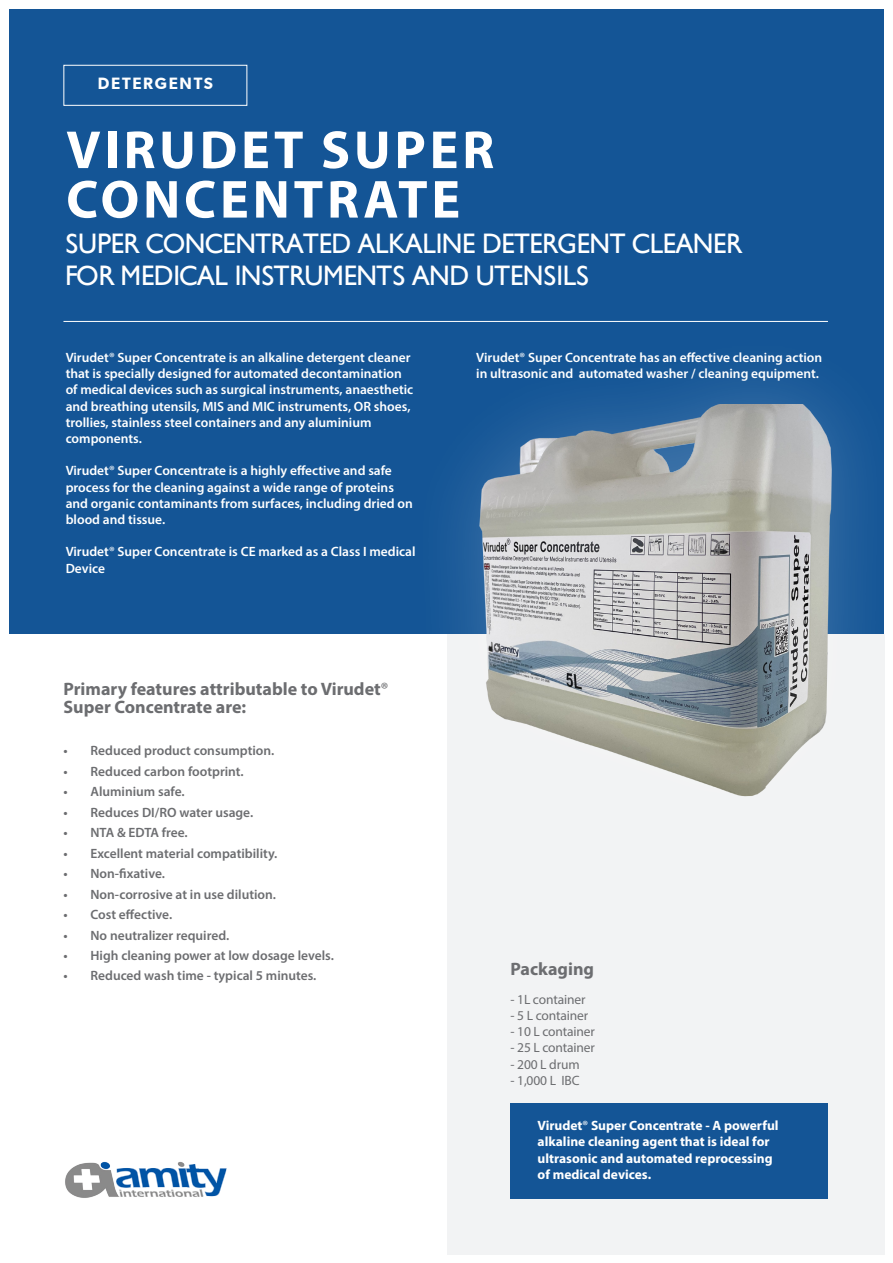
<style>
.page{position:relative;width:893px;height:1263px;background:#fff}
.page>*{position:absolute;margin:0;border:0;box-sizing:border-box;transform-origin:0 0}
.t1{font:700 54px/49.5px "Myriad Pro";letter-spacing:.07em;color:#fff}
.t2{font:27px/32.4px "Gibson";color:#fff}
.t3{font:700 18px/18px "Myriad Pro";color:#6c6d70}
.t4{font:600 16.5px "Gibson";letter-spacing:.1em;color:#fff}
.t5{font:600 13.5px/16.2px "Myriad Pro";color:#fff}
.t6{font:600 13.5px "Myriad Pro";color:#6c6d70}
.t7{font:700 13.5px/16.2px "Myriad Pro";color:#fff}
.t8{font:13.5px "Myriad Pro";letter-spacing:-.01em;color:#6c6d70}
.s1{font-weight:400}
</style>
<div class="page">
<img style="left:65px;top:1161px;width:162px;height:37px">
<div style="left:447px;top:634px;width:437px;height:620px;background:#f2f3f4"></div>
<div style="left:510px;top:1103px;width:318px;height:96px;background:#145596"></div>
<div style="left:9px;top:9px;width:875px;height:625px;background:#145596"></div>
<div style="left:63px;top:65px;width:184px;height:41px;background:#145596;border:1px solid #fff"></div>
<div style="left:403px;top:325px;width:490px;height:545px;background:#fff;opacity:.2"></div>
<img style="left:476px;top:404px;width:380px;height:443px">
<hr style="left:63px;top:321px;width:765px;height:1px;background:#fff">
<p class="t4" style="left:98px;top:74px;width:117px">DETERGENTS</p>
<p class="t1" style="left:66px;top:123px;width:429px">VIRUDET SUPER<br>CONCENTRATE</p>
<p class="t2" style="left:66px;top:228px;width:678px">SUPER CONCENTRATED ALKALINE DETERGENT CLEANER<br>FOR MEDICAL INSTRUMENTS AND UTENSILS</p>
<p class="t5" style="left:66px;top:349px;width:349px">Virudet<span class="s1">®</span> Super Concentrate is an alkaline detergent cleaner that is specially designed for automated decontamination of medical devices such as surgical instruments, anaesthetic and breathing utensils, MIS and MIC instruments, OR shoes, trollies, stainless steel containers and any aluminium components.</p>
<p class="t5" style="left:66px;top:462px;width:349px">Virudet<span class="s1">®</span> Super Concentrate is a highly effective and safe process for the cleaning against a wide range of proteins and organic contaminants from surfaces, including dried on blood and tissue.</p>
<p class="t5" style="left:66px;top:543px;width:351px">Virudet<span class="s1">®</span> Super Concentrate is CE marked as a Class I medical<br>Device</p>
<p class="t3" style="left:63px;top:679px;width:326px">Primary features attributable to Virudet<span class="s1">®<br></span>Super Concentrate are:</p>
<p class="t6" style="left:63px;top:742px;width:212px">• Reduced product consumption.</p>
<p class="t6" style="left:63px;top:763px;width:182px">• Reduced carbon footprint.</p>
<p class="t6" style="left:63px;top:783px;width:123px">• Aluminium safe.</p>
<p class="t6" style="left:63px;top:804px;width:191px">• Reduces DI/RO water usage.</p>
<p class="t6" style="left:63px;top:824px;width:126px">• NTA &amp; EDTA free.</p>
<p class="t6" style="left:63px;top:844px;width:215px">• Excellent material compatibility.</p>
<p class="t6" style="left:63px;top:865px;width:103px">• Non-fixative.</p>
<p class="t6" style="left:63px;top:885px;width:214px">• Non-corrosive at in use dilution.</p>
<p class="t6" style="left:63px;top:906px;width:110px">• Cost effective.</p>
<p class="t6" style="left:63px;top:926px;width:167px">• No neutralizer required.</p>
<p class="t6" style="left:63px;top:947px;width:272px">• High cleaning power at low dosage levels.</p>
<p class="t6" style="left:63px;top:967px;width:254px">• Reduced wash time - typical 5 minutes.</p>
<p class="t5" style="left:476px;top:349px;width:348px">Virudet<span class="s1">®</span> Super Concentrate has an effective cleaning action in ultrasonic and automated washer / cleaning equipment.</p>
<p class="t3" style="left:510px;top:959px;width:85px">Packaging</p>
<p class="t8" style="left:510px;top:991px;width:77px">- 1L container</p>
<p class="t8" style="left:510px;top:1007px;width:79px">- 5 L container</p>
<p class="t8" style="left:510px;top:1023px;width:86px">- 10 L container</p>
<p class="t8" style="left:510px;top:1039px;width:86px">- 25 L container</p>
<p class="t8" style="left:510px;top:1056px;width:71px">- 200 L drum</p>
<p class="t8" style="left:510px;top:1072px;width:71px">- 1,000 L IBC</p>
<p class="t7" style="left:538px;top:1117px;width:243px">Virudet<span class="s1">®</span> Super Concentrate - A powerful alkaline cleaning agent that is ideal for ultrasonic and automated reprocessing of medical devices.</p>
</div>
